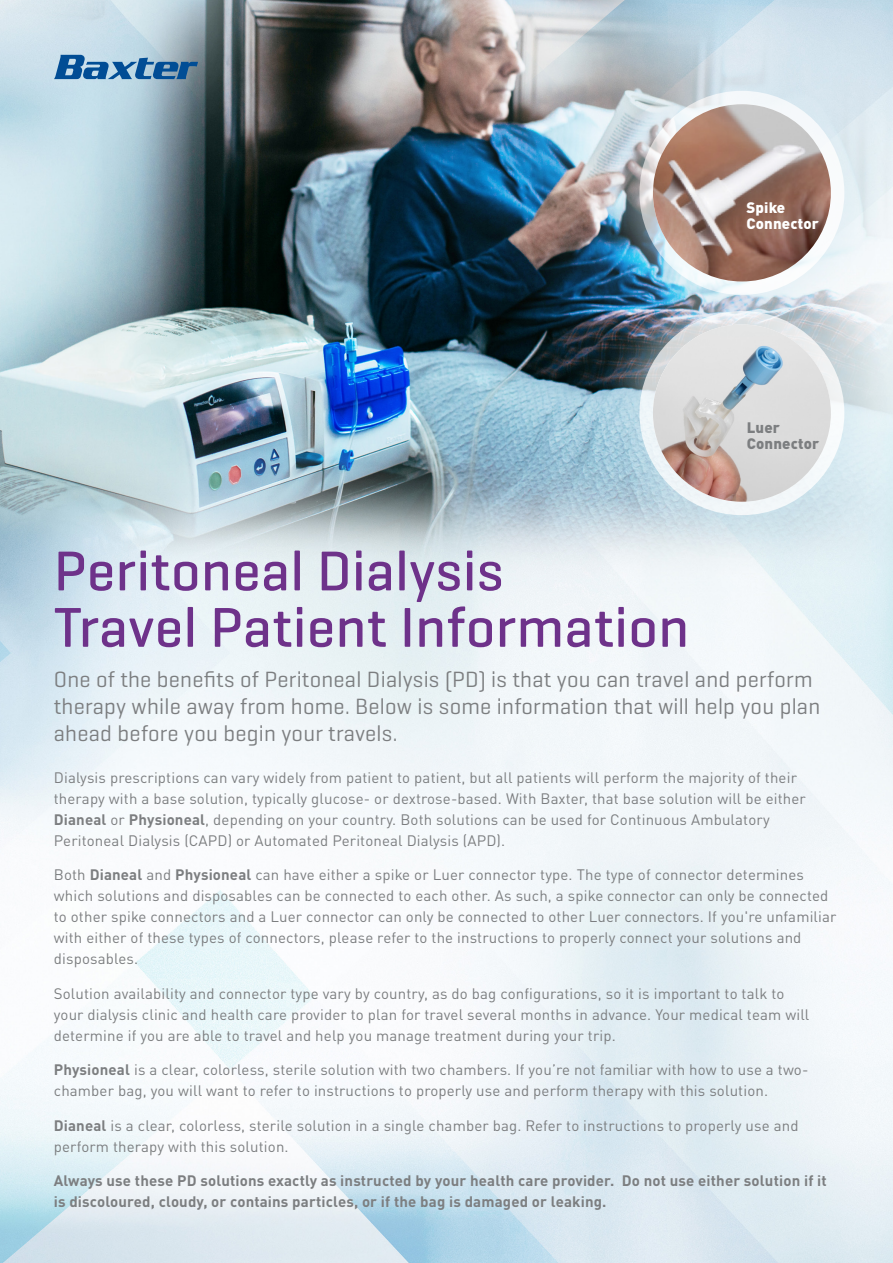
<style>
.page{position:relative;width:893px;height:1263px;background:#fff}
.page>*{position:absolute;margin:0;border:0;box-sizing:border-box;transform-origin:0 0}
.Heading_1{font:500 57px/56.4px "Geogrotesque";letter-spacing:.01em;color:#6e328a}
.Heading_1-2{font:22.5px/27px "Geogrotesque";letter-spacing:.01em;color:#7c7e80}
.Heading_1-3{font:15px/21px "DIN Pro";letter-spacing:.01em;color:#7c7e80}
.Heading_1-4{font:700 15px/21px "DIN Pro";letter-spacing:.01em;color:#7c7e80}
.Heading_1-5{font:900 15px "DIN Pro";letter-spacing:.01em;color:#fff}
.Heading_1-6{font:900 15px "DIN Pro";letter-spacing:.01em;color:#7c7e80}
.s1{font-weight:700}
</style>
<div class="page">
<img style="left:0;top:0;width:893px;height:1263px">
<div style="left:593px;top:265px;width:297px;height:296px;background:#d1e7f0;opacity:.74"></div>
<svg style="left:639px;top:311px;width:205px;height:204px;fill:#f0f5f8"></svg>
<img style="left:653px;top:324px;width:178px;height:178px;border-radius:89px">
<svg style="left:54px;top:55px;width:144px;height:24px;background:#5889b3"></svg>
<div style="left:593px;top:45px;width:297px;height:296px;background:#d1e7f0;opacity:.74"></div>
<svg style="left:639px;top:91px;width:205px;height:204px;fill:#f4f8fb"></svg>
<img style="left:653px;top:104px;width:178px;height:177px;border-radius:89px">
<p class="Heading_1-5" style="left:746px;top:195px;width:40px">Spike</p>
<p class="Heading_1-5" style="left:746px;top:211px;width:74px">Connector</p>
<p class="Heading_1-6" style="left:747px;top:416px;width:35px">Luer</p>
<p class="Heading_1-6" style="left:747px;top:432px;width:74px">Connector</p>
<p class="Heading_1" style="left:54px;top:541px;width:637px">Peritoneal Dialysis<br>Travel Patient Information</p>
<p class="Heading_1-2" style="left:54px;top:665px;width:768px">One of the benefits of Peritoneal Dialysis (PD) is that you can travel and perform therapy while away from home. Below is some information that will help you plan ahead before you begin your travels.</p>
<p class="Heading_1-3" style="left:54px;top:766px;width:754px">Dialysis prescriptions can vary widely from patient to patient, but all patients will perform the majority of their therapy with a base solution, typically glucose- or dextrose-based. With Baxter, that base solution will be either <span class="s1">Dianeal</span> or <span class="s1">Physioneal</span>, depending on your country. Both solutions can be used for Continuous Ambulatory Peritoneal Dialysis (CAPD) or Automated Peritoneal Dialysis (APD).</p>
<p class="Heading_1-3" style="left:54px;top:863px;width:784px">Both <span class="s1">Dianeal</span> and <span class="s1">Physioneal</span> can have either a spike or Luer connector type. The type of connector determines which solutions and disposables can be connected to each other. As such, a spike connector can only be connected to other spike connectors and a Luer connector can only be connected to other Luer connectors. If you're unfamiliar with either of these types of connectors, please refer to the instructions to properly connect your solutions and disposables.</p>
<p class="Heading_1-3" style="left:54px;top:982px;width:757px">Solution availability and connector type vary by country, as do bag configurations, so it is important to talk to your dialysis clinic and health care provider to plan for travel several months in advance. Your medical team will determine if you are able to travel and help you manage treatment during your trip.</p>
<p class="Heading_1-3" style="left:54px;top:1058px;width:756px"><span class="s1">Physioneal</span> is a clear, colorless, sterile solution with two chambers. If you’re not familiar with how to use a two&shy;chamber bag, you will want to refer to instructions to properly use and perform therapy with this solution.</p>
<p class="Heading_1-3" style="left:54px;top:1114px;width:746px"><span class="s1">Dianeal</span> is a clear, colorless, sterile solution in a single chamber bag. Refer to instructions to properly use and perform therapy with this solution.</p>
<p class="Heading_1-4" style="left:54px;top:1169px;width:774px">Always use these PD solutions exactly as instructed by your health care provider. Do not use either solution if it is discoloured, cloudy, or contains particles, or if the bag is damaged or leaking.</p>
</div>
